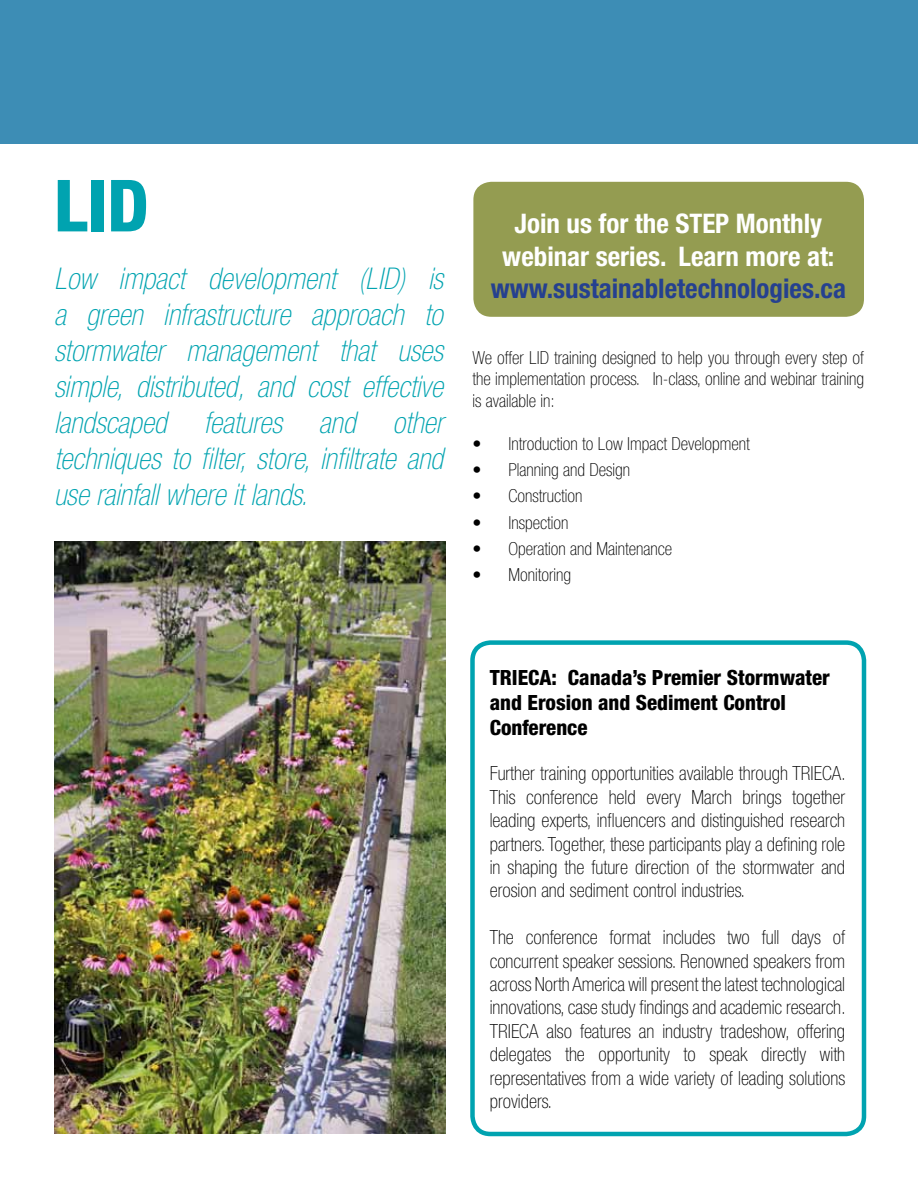
<style>
.page{position:relative;width:918px;height:1188px;background:#fff}
.page>*{position:absolute;margin:0;border:0;box-sizing:border-box;transform-origin:0 0}
.t1{font:800 condensed 72px "Helvetica Neue LT Pro";color:#00a3b0}
.t2{font:italic 100 condensed 30px/36px "Helvetica Neue LT Pro";color:#00a3b0;text-align:justify}
.t3{font:700 condensed 27px/32.4px "Helvetica Neue LT Pro";color:#fff;text-align:center}
.t4{font:700 condensed 27px "Helvetica Neue LT Pro";color:#25408f}
.t5{font:800 condensed 21px/25.2px "Helvetica Neue LT Pro";color:#000}
.t6{font:100 condensed 19.5px/23.4px "Helvetica Neue LT Pro";color:#000;text-align:justify}
.t7{font:100 condensed 18px/21.6px "Helvetica Neue LT Pro";color:#000;text-align:justify}
</style>
<div class="page">
<div style="left:0;top:0;width:918px;height:144px;background:#3d8db5"></div>
<img style="left:54px;top:542px;width:392px;height:592px">
<div style="left:470px;top:640px;width:396px;height:496px;border:4px solid #00a3b0;border-radius:18px"></div>
<div style="left:473px;top:182px;width:391px;height:135px;background:#949c51;border-radius:18px"></div>
<h1 class="t1" style="left:54px;top:161px;width:96px">LID</h1>
<p class="t2" style="left:54px;top:262px;width:391px">Low impact development (LID) is a green infrastructure approach to stormwater management that uses simple, distributed, and cost effective landscaped features and other techniques to filter, store, infiltrate and use rainfall where it lands.</p>
<h3 class="t3" style="left:502px;top:207px;width:334px">Join us for the STEP Monthly webinar series. Learn more at:</h3>
<h3 class="t4" style="left:491px;top:272px;width:357px">www.sustainabletechnologies.ca</h3>
<p class="t7" style="left:472px;top:347px;width:393px">We offer LID training designed to help you through every step of the implementation process. In-class, online and webinar training is available in:</p>
<p class="t7" style="left:472px;top:434px;width:279px">• Introduction to Low Impact Development</p>
<p class="t7" style="left:472px;top:460px;width:159px">• Planning and Design</p>
<p class="t7" style="left:472px;top:486px;width:111px">• Construction</p>
<p class="t7" style="left:472px;top:512px;width:97px">• Inspection</p>
<p class="t7" style="left:472px;top:538px;width:201px">• Operation and Maintenance</p>
<p class="t7" style="left:472px;top:564px;width:100px">• Monitoring</p>
<p class="t5" style="left:490px;top:665px;width:342px">TRIECA: Canada’s Premier Stormwater and Erosion and Sediment Control<br>Conference</p>
<p class="t6" style="left:490px;top:763px;width:358px">Further training opportunities available through TRIECA.<br>This conference held every March brings together leading experts, influencers and distinguished research partners. Together, these participants play a defining role in shaping the future direction of the stormwater and erosion and sediment control industries.</p>
<p class="t6" style="left:490px;top:926px;width:358px">The conference format includes two full days of concurrent speaker sessions. Renowned speakers from across North America will present the latest technological innovations, case study findings and academic research.<br>TRIECA also features an industry tradeshow, offering delegates the opportunity to speak directly with representatives from a wide variety of leading solutions providers.</p>
</div>
